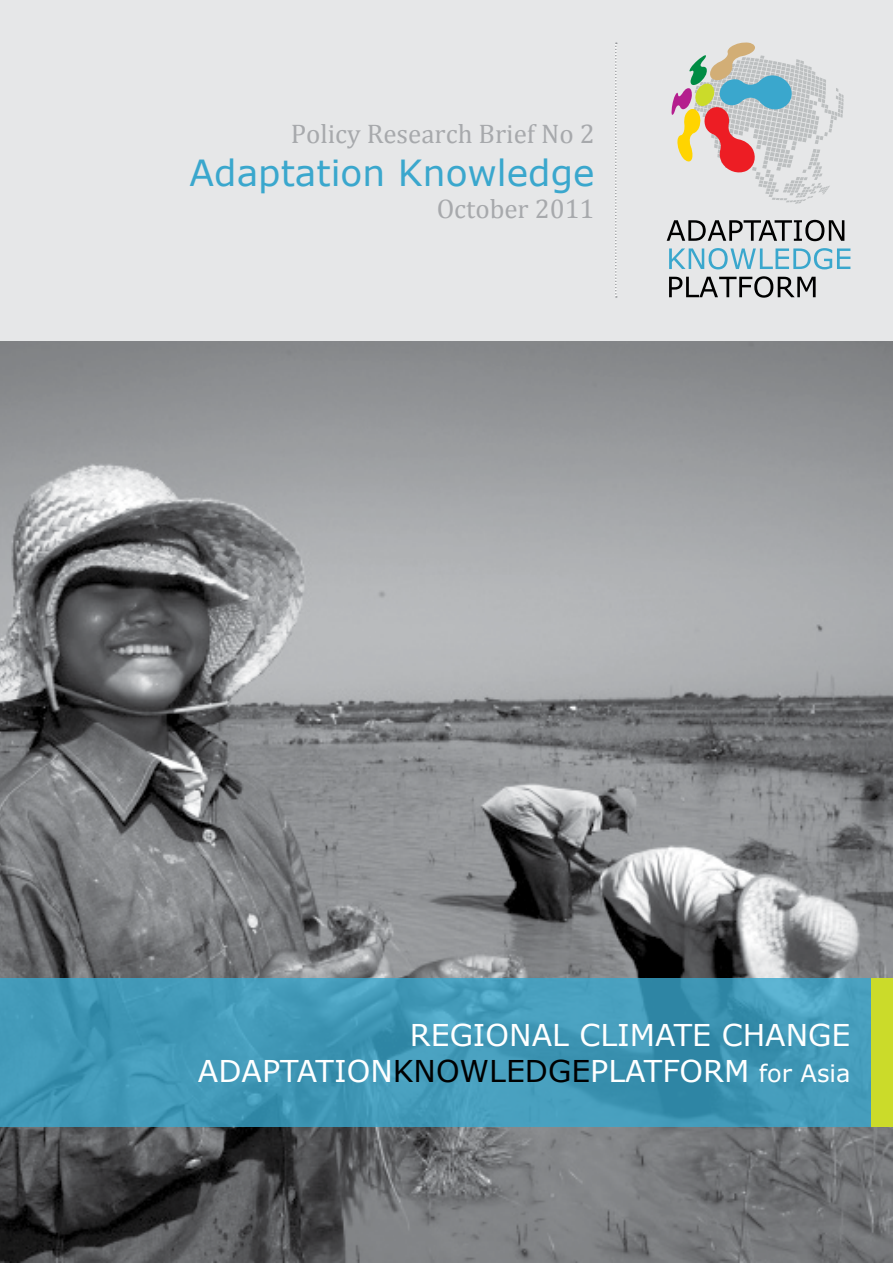
<style>
.page{position:relative;width:893px;height:1263px;background:#fff}
.page>*{position:absolute;margin:0;border:0;box-sizing:border-box;transform-origin:0 0}
.t1{font:36px "Verdana";color:#3aa7cd}
.t2{font:30px/36px "Verdana";color:#fff;text-align:right}
.t3{font:27px "Cambria";color:#a7a9ac}
.s1{color:#000}
.s2{font-size:24px}
</style>
<div class="page">
<img style="left:0;top:340px;width:893px;height:923px">
<svg style="left:0;top:978px;width:872px;height:149px;background:#4098b7"></svg>
<div style="left:872px;top:978px;width:21px;height:149px;background:#cbdb2a"></div>
<div style="left:0;top:0;width:893px;height:340px;background:#e6e7e8"></div>
<svg style="left:615px;top:43px;width:2px;height:255px"></svg>
<svg style="left:669px;top:276px;width:147px;height:22px"></svg>
<svg style="left:669px;top:248px;width:181px;height:21px"></svg>
<svg style="left:667px;top:220px;width:177px;height:21px"></svg>
<svg style="left:671px;top:42px;width:172px;height:162px"></svg>
<p class="t3" style="left:291px;top:118px;width:305px">Policy Research Brief No 2</p>
<p class="t1" style="left:190px;top:148px;width:406px">Adaptation Knowledge</p>
<p class="t3" style="left:437px;top:193px;width:159px">October 2011</p>
<p class="t2" style="left:198px;top:1017px;width:654px">REGIONAL CLIMATE CHANGE<br>ADAPTATION<span class="s1">KNOWLEDGE</span>PLATFORM <span class="s2">for Asia</span></p>
</div>
